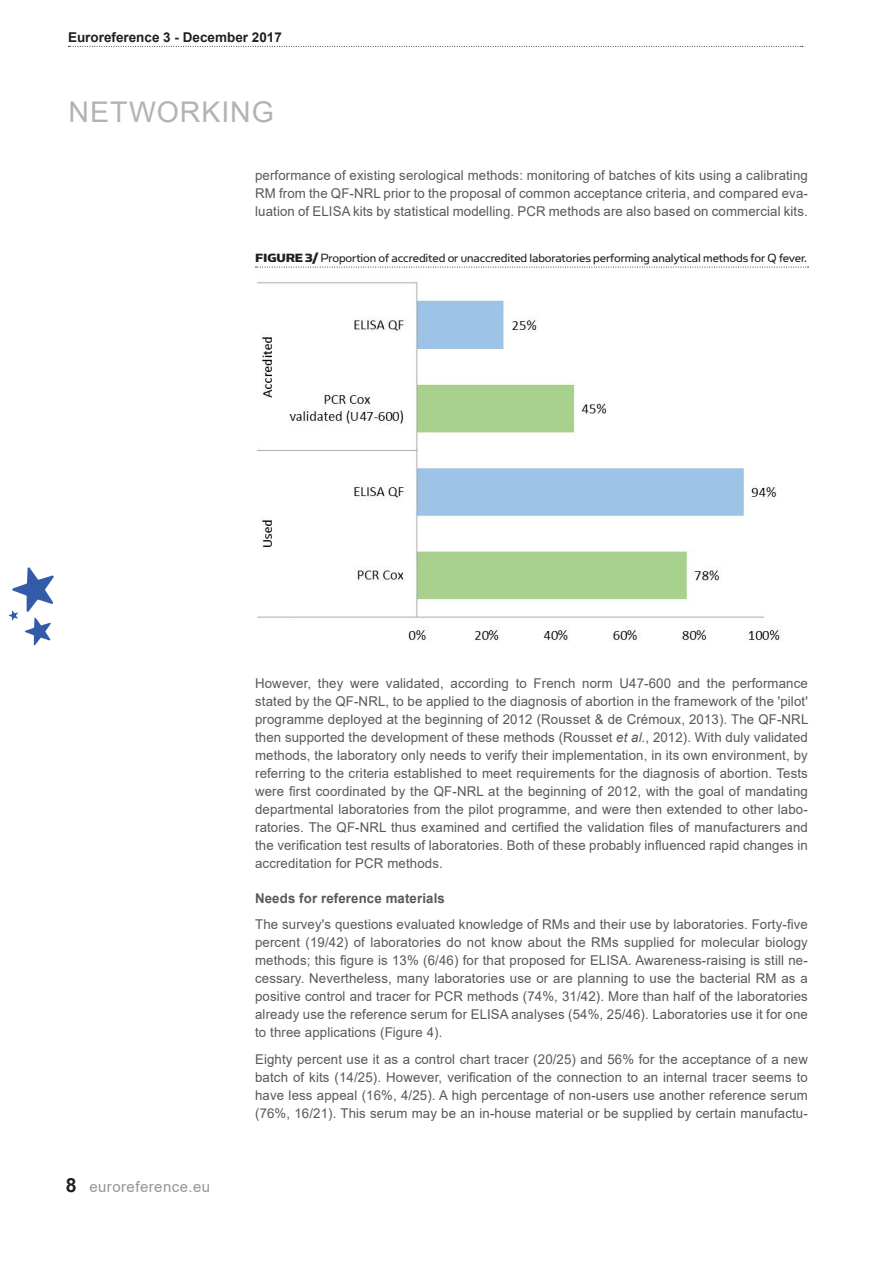
<style>
.page{position:relative;width:893px;height:1263px;background:#fff}
.page>*{position:absolute;margin:0;border:0;box-sizing:border-box;transform-origin:0 0}
.Surtitre{font:28.5px "Arial";letter-spacing:.035em;color:#b2b3b7}
.t1{font:15px "Arial";letter-spacing:.03em;color:#939598}
.article_corps_de_tex{font:13.5px/18px "Arial";letter-spacing:.01em;color:#57585a;text-align:justify}
.Titre_figure{font:13.5px "Simian Text Orangutan";letter-spacing:-.01em;color:#231f20}
.t2{font:700 13.5px "Arial";color:#231f20}
.article_sous-titre_g{font:700 13.5px "Arial";letter-spacing:.01em;color:#57585a}
.s1{font-family:"Simian Text Chimpanzee"}
.s2{font-weight:700;font-size:19.5px;color:#231f20}
.s3{font-style:italic}
</style>
<div class="page">
<svg style="left:9px;top:567px;width:45px;height:79px"></svg>
<svg style="left:68px;top:46px;width:735px;height:1px"></svg>
<svg style="left:255px;top:267px;width:553px;height:1px"></svg>
<img style="left:256px;top:282px;width:525px;height:359px">
<p class="t2" style="left:68px;top:27px;width:215px">Euroreference 3 - December 2017</p>
<p class="Surtitre" style="left:69px;top:92px;width:207px">NETWORKING</p>
<p class="article_corps_de_tex" style="left:255px;top:166px;width:554px">performance of existing serological methods: monitoring of batches of kits using a calibrating RM from the QF-NRL prior to the proposal of common acceptance criteria, and compared eva&shy;luation of ELISA kits by statistical modelling. PCR methods are also based on commercial kits.</p>
<p class="Titre_figure" style="left:255px;top:251px;width:553px"><span class="s1">FIGURE 3/</span> Proportion of accredited or unaccredited laboratories performing analytical methods for Q fever.</p>
<p class="t1" style="left:66px;top:1176px;width:146px"><span class="s2">8</span> euroreference.eu</p>
<p class="article_corps_de_tex" style="left:255px;top:674px;width:555px">However, they were validated, according to French norm U47-600 and the performance stated by the QF-NRL, to be applied to the diagnosis of abortion in the framework of the 'pilot' programme deployed at the beginning of 2012 (Rousset &amp; de Crémoux, 2013). The QF-NRL then supported the development of these methods (Rousset <span class="s3">et al.</span>, 2012). With duly validated methods, the laboratory only needs to verify their implementation, in its own environment, by referring to the criteria established to meet requirements for the diagnosis of abortion. Tests were first coordinated by the QF-NRL at the beginning of 2012, with the goal of mandating departmental laboratories from the pilot programme, and were then extended to other labo&shy;ratories. The QF-NRL thus examined and certified the validation files of manufacturers and the verification test results of laboratories. Both of these probably influenced rapid changes in accreditation for PCR methods.</p>
<p class="article_sous-titre_g" style="left:255px;top:888px;width:191px">Needs for reference materials</p>
<p class="article_corps_de_tex" style="left:255px;top:915px;width:554px">The survey's questions evaluated knowledge of RMs and their use by laboratories. Forty-five percent (19/42) of laboratories do not know about the RMs supplied for molecular biology methods; this figure is 13% (6/46) for that proposed for ELISA. Awareness-raising is still ne&shy;cessary. Nevertheless, many laboratories use or are planning to use the bacterial RM as a positive control and tracer for PCR methods (74%, 31/42). More than half of the laboratories already use the reference serum for ELISA analyses (54%, 25/46). Laboratories use it for one to three applications (Figure 4).</p>
<p class="article_corps_de_tex" style="left:255px;top:1050px;width:554px">Eighty percent use it as a control chart tracer (20/25) and 56% for the acceptance of a new batch of kits (14/25). However, verification of the connection to an internal tracer seems to have less appeal (16%, 4/25). A high percentage of non-users use another reference serum (76%, 16/21). This serum may be an in-house material or be supplied by certain manufactu-</p>
</div>
